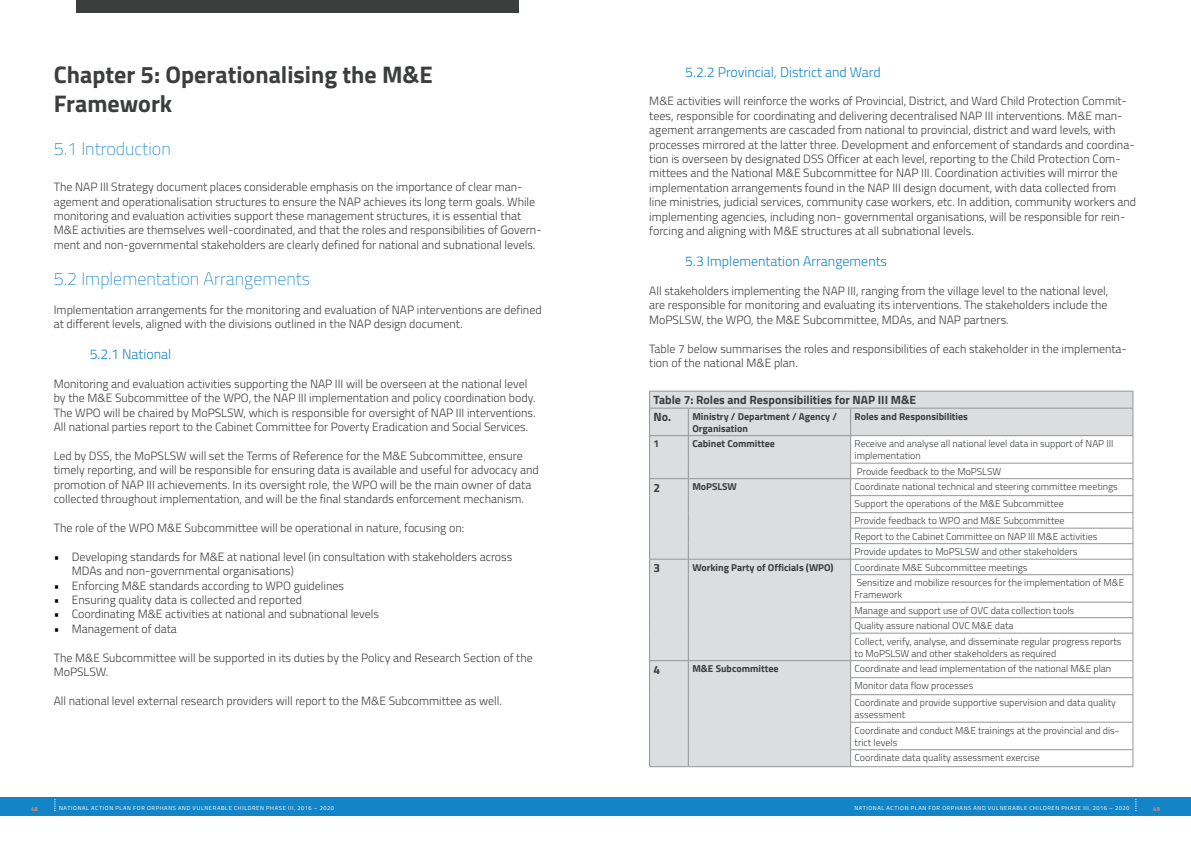
<style>
.page{position:relative;width:1191px;height:842px;background:#fff}
.page>*{position:absolute;margin:0;border:0;box-sizing:border-box;transform-origin:0 0}
.t1{font:700 24px/28.8px "Titillium";color:#3c3d3d}
.t2{font:100 18px "Titillium";color:#1385c6}
.t3{font:300 14px "Titillium";color:#1385c6}
.t4{font:300 12px/14.4px "Titillium";color:#3c3d3d}
.t5{font:700 12px "Titillium";color:#3c3d3d}
.t6{font:300 10px/15.5px "Titillium";color:#3c3d3d}
.t7{font:700 10px/12px "Titillium";color:#3c3d3d}
.t8{font:5.8px "Titillium";letter-spacing:.11em;color:#fff}
.t9{font:700 5.8px "Titillium";color:#f58762}
.s1{color:#000}
.s2{font-size:12px}
</style>
<div class="page">
<div style="left:0;top:797px;width:595px;height:18px;background:#1385c6"></div>
<div style="left:595px;top:797px;width:596px;height:18px;background:#1385c6"></div>
<div style="left:76px;top:0;width:443px;height:12px;background:#3c3d3d"></div>
<svg style="left:650px;top:392px;width:482px;height:374px;fill:#dcddde"></svg>
<hr style="left:649px;top:391px;width:39px;height:1px;background:#939598">
<hr style="left:688px;top:391px;width:162px;height:1px;background:#939598">
<hr style="left:850px;top:391px;width:283px;height:1px;background:#939598">
<hr style="left:649px;top:408px;width:39px;height:1px;background:#939598">
<hr style="left:688px;top:408px;width:162px;height:1px;background:#939598">
<hr style="left:850px;top:408px;width:283px;height:1px;background:#939598">
<hr style="left:649px;top:435px;width:39px;height:1px;background:#939598">
<hr style="left:688px;top:435px;width:162px;height:1px;background:#939598">
<hr style="left:850px;top:435px;width:283px;height:1px;background:#939598">
<hr style="left:850px;top:463px;width:283px;height:1px;background:#939598">
<hr style="left:649px;top:478px;width:39px;height:1px;background:#939598">
<hr style="left:688px;top:478px;width:162px;height:1px;background:#939598">
<hr style="left:850px;top:478px;width:283px;height:1px;background:#939598">
<hr style="left:850px;top:495px;width:283px;height:1px;background:#939598">
<hr style="left:850px;top:512px;width:283px;height:1px;background:#939598">
<hr style="left:850px;top:528px;width:283px;height:1px;background:#939598">
<hr style="left:850px;top:543px;width:283px;height:1px;background:#939598">
<hr style="left:649px;top:559px;width:39px;height:1px;background:#939598">
<hr style="left:688px;top:559px;width:162px;height:1px;background:#939598">
<hr style="left:850px;top:559px;width:283px;height:1px;background:#939598">
<hr style="left:850px;top:574px;width:283px;height:1px;background:#939598">
<hr style="left:850px;top:602px;width:283px;height:1px;background:#939598">
<hr style="left:850px;top:617px;width:283px;height:1px;background:#939598">
<hr style="left:850px;top:633px;width:283px;height:1px;background:#939598">
<hr style="left:850px;top:660px;width:283px;height:1px;background:#939598">
<hr style="left:850px;top:677px;width:283px;height:1px;background:#939598">
<hr style="left:850px;top:694px;width:283px;height:1px;background:#939598">
<hr style="left:850px;top:722px;width:283px;height:1px;background:#939598">
<hr style="left:850px;top:749px;width:283px;height:1px;background:#939598">
<svg style="left:1132px;top:391px;width:1px;height:375px"></svg>
<hr style="left:850px;top:766px;width:283px;height:1px;background:#939598">
<hr style="left:649px;top:660px;width:39px;height:1px;background:#939598">
<hr style="left:688px;top:660px;width:162px;height:1px;background:#939598">
<svg style="left:649px;top:391px;width:1px;height:375px"></svg>
<svg style="left:688px;top:408px;width:1px;height:358px"></svg>
<svg style="left:850px;top:408px;width:1px;height:358px"></svg>
<hr style="left:649px;top:766px;width:39px;height:1px;background:#939598">
<hr style="left:688px;top:766px;width:162px;height:1px;background:#939598">
<h1 class="t1" style="left:54px;top:59px;width:380px">Chapter 5: Operationalising the M&amp;E<br>Framework</h1>
<h2 class="t2" style="left:54px;top:136px;width:118px">5.1 Introduction</h2>
<p class="t4" style="left:54px;top:179px;width:489px">The NAP III Strategy document places considerable emphasis on the importance of clear man&shy;agement and operationalisation structures to ensure the NAP achieves its long term goals. While monitoring and evaluation activities support these management structures, it is essential that M&amp;E activities are themselves well-coordinated, and that the roles and responsibilities of Govern&shy;ment and non-governmental stakeholders are clearly defined for national and subnational levels.</p>
<h2 class="t2" style="left:54px;top:266px;width:258px">5.2 Implementation Arrangements</h2>
<p class="t4" style="left:54px;top:302px;width:489px">Implementation arrangements for the monitoring and evaluation of NAP interventions are defined at different levels, aligned with the divisions outlined in the NAP design document.</p>
<p class="t3" style="left:90px;top:344px;width:83px">5.2.1 National</p>
<p class="t4" style="left:54px;top:376px;width:483px">Monitoring and evaluation activities supporting the NAP III will be overseen at the national level by the M&amp;E Subcommittee of the WPO, the NAP III implementation and policy coordination body.<br>The WPO will be chaired by MoPSLSW, which is responsible for oversight of NAP III interventions.<br>All national parties report to the Cabinet Committee for Poverty Eradication and Social Services.</p>
<p class="t4" style="left:54px;top:448px;width:486px">Led by DSS, the MoPSLSW will set the Terms of Reference for the M&amp;E Subcommittee, ensure timely reporting, and will be responsible for ensuring data is available and useful for advocacy and promotion of NAP III achievements. In its oversight role, the WPO will be the main owner of data collected throughout implementation, and will be the final standards enforcement mechanism.</p>
<p class="t4" style="left:54px;top:520px;width:412px">The role of the WPO M&amp;E Subcommittee will be operational in nature, focusing on:</p>
<p class="t4" style="left:72px;top:549px;width:442px;text-indent:-18px"><span class="s1">•</span> Developing standards for M&amp;E at national level (in consultation with stakeholders across<br>MDAs and non-governmental organisations)</p>
<p class="t4" style="left:54px;top:578px;width:292px"><span class="s1">•</span> Enforcing M&amp;E standards according to WPO guidelines</p>
<p class="t4" style="left:54px;top:592px;width:250px"><span class="s1">•</span> Ensuring quality data is collected and reported</p>
<p class="t4" style="left:54px;top:606px;width:327px"><span class="s1">•</span> Coordinating M&amp;E activities at national and subnational levels</p>
<p class="t4" style="left:54px;top:621px;width:125px"><span class="s1">•</span> Management of data</p>
<p class="t4" style="left:54px;top:650px;width:480px">The M&amp;E Subcommittee will be supported in its duties by the Policy and Research Section of the<br>MoPSLSW.</p>
<p class="t4" style="left:54px;top:693px;width:449px">All national level external research providers will report to the M&amp;E Subcommittee as well.</p>
<p class="t3" style="left:685px;top:62px;width:197px">5.2.2 Provincial, District and Ward</p>
<p class="t4" style="left:649px;top:93px;width:488px">M&amp;E activities will reinforce the works of Provincial, District, and Ward Child Protection Commit&shy;tees, responsible for coordinating and delivering decentralised NAP III interventions. M&amp;E man&shy;agement arrangements are cascaded from national to provincial, district and ward levels, with processes mirrored at the latter three. Development and enforcement of standards and coordina&shy;tion is overseen by designated DSS Officer at each level, reporting to the Child Protection Com&shy;mittees and the National M&amp;E Subcommittee for NAP III. Coordination activities will mirror the implementation arrangements found in the NAP III design document, with data collected from line ministries, judicial services, community case workers, etc. In addition, community workers and implementing agencies, including non- governmental organisations, will be responsible for rein&shy;forcing and aligning with M&amp;E structures at all subnational levels.</p>
<p class="t3" style="left:685px;top:251px;width:203px">5.3 Implementation Arrangements</p>
<p class="t4" style="left:649px;top:283px;width:460px;text-align:justify">All stakeholders implementing the NAP III, ranging from the village level to the national level, are responsible for monitoring and evaluating its interventions. The stakeholders include the MoPSLSW, the WPO, the M&amp;E Subcommittee, MDAs, and NAP partners.</p>
<p class="t4" style="left:649px;top:341px;width:479px">Table 7 below summarises the roles and responsibilities of each stakeholder in the implementa&shy;tion of the national M&amp;E plan.</p>
<p class="t5" style="left:653px;top:391px;width:264px">Table 7: Roles and Responsibilities for NAP III M&amp;E</p>
<p class="t7" style="left:692px;top:410px;width:146px;text-indent:-39px"><span class="s2">No.</span> Ministry / Department / Agency /<br>Organisation</p>
<p class="t7" style="left:854px;top:410px;width:115px">Roles and Responsibilities</p>
<p class="t7" style="left:653px;top:437px;width:7px">1</p>
<p class="t7" style="left:692px;top:437px;width:84px">Cabinet Committee</p>
<p class="t6" style="left:854px;top:437px;width:260px;line-height:12px">Receive and analyse all national level data in support of NAP III implementation</p>
<p class="t6" style="left:857px;top:463px;width:146px">Provide feedback to the MoPSLSW</p>
<p class="t5" style="left:653px;top:478px;width:8px">2</p>
<p class="t7" style="left:692px;top:480px;width:27px">MoPSLSW</p>
<p class="t6" style="left:854px;top:478px;width:265px;line-height:17px">Coordinate national technical and steering committee meetings<br>Support the operations of the M&amp;E Subcommittee<br>Provide feedback to WPO and M&amp;E Subcommittee</p>
<p class="t6" style="left:854px;top:528px;width:244px">Report to the Cabinet Committee on NAP III M&amp;E activities<br>Provide updates to MoPSLSW and other stakeholders</p>
<p class="t5" style="left:653px;top:559px;width:8px">3</p>
<p class="t7" style="left:692px;top:561px;width:143px">Working Party of Officials (WPO)</p>
<p class="t6" style="left:854px;top:559px;width:271px">Coordinate M&amp;E Subcommittee meetings<br>Sensitize and mobilize resources for the implementation of M&amp;E</p>
<p class="t6" style="left:854px;top:586px;width:268px">Framework<br>Manage and support use of OVC data collection tools<br>Quality assure national OVC M&amp;E data<br>Collect, verify, analyse, and disseminate regular progress reports</p>
<p class="t6" style="left:854px;top:645px;width:203px">to MoPSLSW and other stakeholders as required</p>
<p class="t5" style="left:653px;top:660px;width:8px">4</p>
<p class="t7" style="left:692px;top:662px;width:88px">M&amp;E Subcommittee</p>
<p class="t6" style="left:854px;top:660px;width:263px;line-height:17px">Coordinate and lead implementation of the national M&amp;E plan<br>Monitor data flow processes<br>Coordinate and provide supportive supervision and data quality</p>
<p class="t6" style="left:854px;top:706px;width:266px">assessment<br>Coordinate and conduct M&amp;E trainings at the provincial and dis-</p>
<p class="t6" style="left:854px;top:734px;width:187px">trict levels<br>Coordinate data quality assessment exercise</p>
<p class="t9" style="left:31px;top:804px;width:8px">48</p>
<p class="t8" style="left:59px;top:804px;width:276px">NATIONAL ACTION PLAN FOR ORPHANS AN D VULN ERABLE CHILDREN PHASE III, 2016 – 2020</p>
<p class="t8" style="left:854px;top:804px;width:276px">NATIONAL ACTION PLAN FOR ORPHANS AN D VULN ERABLE CHILDREN PHASE III, 2016 – 2020</p>
<p class="t9" style="left:1153px;top:804px;width:8px">49</p>
</div>
